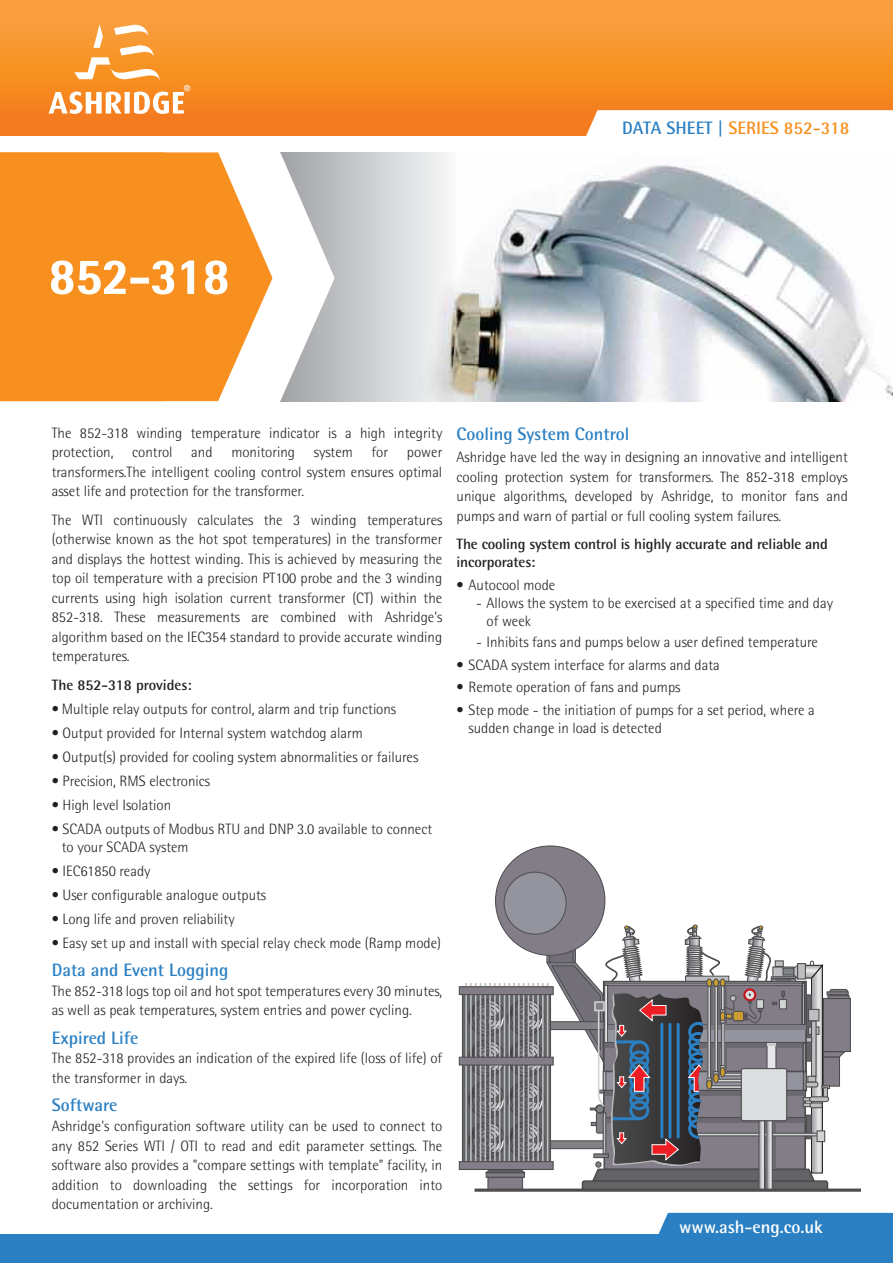
<style>
.page{position:relative;width:893px;height:1263px;background:#fff}
.page>*{position:absolute;margin:0;border:0;box-sizing:border-box;transform-origin:0 0}
.t1{font:700 49.5px "Rotis Semi Sans";color:#fff}
.t2{font:700 18px "Rotis Semi Sans";color:#2b80c3}
.t3{font:700 18px "Rotis Semi Sans";color:#f7901e}
.t4{font:700 18px "Rotis Semi Sans";color:#fff}
.t5{font:300 15px/19.5px "Rotis Semi Sans";color:#231f20}
.t6{font:700 15px/18px "Rotis Semi Sans";letter-spacing:-.01em;color:#231f20}
.s1{color:#2b80c3}
</style>
<div class="page">
<div style="left:0;top:0;width:893px;height:135px;background:linear-gradient(to bottom,#faa63e,#f47a16)"></div>
<div style="left:0;top:1235px;width:893px;height:28px;background:#2b80c3"></div>
<div style="left:657px;top:1213px;width:236px;height:22px;background:#2b80c3"></div>
<img style="left:46px;top:20px;width:148px;height:98px">
<svg style="left:586px;top:110px;width:307px;height:26px"></svg>
<svg style="left:335px;top:152px;width:558px;height:249px"></svg>
<div style="left:0;top:152px;width:204px;height:249px;background:#f7901e"></div>
<svg style="left:50px;top:260px;width:76px;height:35px"></svg>
<div style="left:130px;top:278px;width:19px;height:6px;border:2px solid #fff"></div>
<svg style="left:151px;top:260px;width:24px;height:35px"></svg>
<svg style="left:181px;top:260px;width:14px;height:35px"></svg>
<svg style="left:204px;top:152px;width:131px;height:249px"></svg>
<div style="left:495px;top:846px;width:110px;height:109px;background:#827d87;border-radius:50%"></div>
<div style="left:504px;top:872px;width:62px;height:62px;background:#93949e;border-radius:50%"></div>
<div style="left:504px;top:872px;width:63px;height:63px;border:1px solid #4d4d4f;border-radius:50%"></div>
<div style="left:582px;top:1181px;width:245px;height:9px;background:#636466;border-radius:2px"></div>
<div style="left:823px;top:998px;width:28px;height:54px;background:#827d87;border:1px solid #4d4d4f"></div>
<div style="left:829px;top:989px;width:19px;height:8px;border:1px solid #4d4d4f;border-radius:2px"></div>
<svg style="left:847px;top:995px;width:3px;height:4px"></svg>
<div style="left:462px;top:987px;width:89px;height:175px;background:#636466;border:1px solid #4d4d4f"></div>
<hr style="left:465px;top:983px;width:2px;height:178px;background:#bcbec0">
<div style="left:459px;top:986px;width:95px;height:9px;background:#827d87;border:1px solid #4d4d4f"></div>
<div style="left:459px;top:1057px;width:95px;height:8px;background:#827d87;border:1px solid #4d4d4f"></div>
<div style="left:459px;top:1161px;width:95px;height:9px;background:#827d87;border:1px solid #4d4d4f"></div>
<div style="left:487px;top:1177px;width:36px;height:14px;background:#827d87;border:1px solid #4d4d4f"></div>
<svg style="left:768px;top:1183px;width:3px;height:5px"></svg>
<div style="left:766px;top:1120px;width:7px;height:70px;border:1px solid #4d4d4f"></div>
<svg style="left:760px;top:1183px;width:3px;height:5px"></svg>
<div style="left:758px;top:1120px;width:7px;height:71px;border:1px solid #4d4d4f"></div>
<svg style="left:475px;top:1188px;width:386px;height:4px;fill:#4d4d4f"></svg>
<svg style="left:466px;top:925px;width:381px;height:258px"></svg>
<h1 class="t1" style="left:49px;top:246px;width:182px">852-318</h1>
<p class="t3" style="left:622px;top:117px;width:229px"><span class="s1">DATA SHEET |</span> SERIES 852-318</p>
<p class="t5" style="left:52px;top:423px;width:392px;text-align:justify">The 852-318 winding temperature indicator is a high integrity protection, control and monitoring system for power transformers.The intelligent cooling control system ensures optimal asset life and protection for the transformer.</p>
<p class="t5" style="left:52px;top:510px;width:392px;text-align:justify">The WTI continuously calculates the 3 winding temperatures (otherwise known as the hot spot temperatures) in the transformer and displays the hottest winding. This is achieved by measuring the top oil temperature with a precision PT100 probe and the 3 winding currents using high isolation current transformer (CT) within the 852-318. These measurements are combined with Ashridge's algorithm based on the IEC354 standard to provide accurate winding temperatures.</p>
<p class="t6" style="left:52px;top:676px;width:141px">The 852-318 provides:</p>
<p class="t5" style="left:52px;top:699px;width:346px">• Multiple relay outputs for control, alarm and trip functions</p>
<p class="t5" style="left:52px;top:723px;width:312px">• Output provided for Internal system watchdog alarm</p>
<p class="t5" style="left:52px;top:747px;width:368px">• Output(s) provided for cooling system abnormalities or failures</p>
<p class="t5" style="left:52px;top:771px;width:160px">• Precision, RMS electronics</p>
<p class="t5" style="left:52px;top:795px;width:121px">• High level Isolation</p>
<p class="t5" style="left:62px;top:820px;width:372px;line-height:18px;text-indent:-10px">• SCADA outputs of Modbus RTU and DNP 3.0 available to connect to your SCADA system</p>
<p class="t5" style="left:52px;top:861px;width:100px">• IEC61850 ready</p>
<p class="t5" style="left:52px;top:885px;width:216px">• User configurable analogue outputs</p>
<p class="t5" style="left:52px;top:909px;width:185px">• Long life and proven reliability</p>
<p class="t5" style="left:52px;top:933px;width:391px">• Easy set up and install with special relay check mode (Ramp mode)</p>
<p class="t2" style="left:52px;top:959px;width:178px">Data and Event Logging</p>
<p class="t5" style="left:52px;top:981px;width:392px">The 852-318 logs top oil and hot spot temperatures every 30 minutes, as well as peak temperatures, system entries and power cycling.</p>
<p class="t2" style="left:52px;top:1027px;width:88px">Expired Life</p>
<p class="t5" style="left:52px;top:1049px;width:392px">The 852-318 provides an indication of the expired life (loss of life) of the transformer in days.</p>
<p class="t2" style="left:52px;top:1094px;width:67px">Software</p>
<p class="t5" style="left:52px;top:1116px;width:392px;text-align:justify">Ashridge's configuration software utility can be used to connect to any 852 Series WTI / OTI to read and edit parameter settings. The software also provides a "compare settings with template" facility, in addition to downloading the settings for incorporation into documentation or archiving.</p>
<p class="t2" style="left:457px;top:423px;width:174px">Cooling System Control</p>
<p class="t5" style="left:457px;top:448px;width:393px;text-align:justify">Ashridge have led the way in designing an innovative and intelligent cooling protection system for transformers. The 852-318 employs unique algorithms, developed by Ashridge, to monitor fans and pumps and warn of partial or full cooling system failures.</p>
<p class="t6" style="left:457px;top:535px;width:373px">The cooling system control is highly accurate and reliable and incorporates:</p>
<p class="t5" style="left:457px;top:575px;width:100px">• Autocool mode</p>
<p class="t5" style="left:487px;top:594px;width:348px;line-height:18px;text-indent:-11px">- Allows the system to be exercised at a specified time and day of week</p>
<p class="t5" style="left:476px;top:632px;width:343px">- Inhibits fans and pumps below a user defined temperature</p>
<p class="t5" style="left:457px;top:655px;width:265px">• SCADA system interface for alarms and data</p>
<p class="t5" style="left:457px;top:677px;width:225px">• Remote operation of fans and pumps</p>
<p class="t5" style="left:468px;top:700px;width:348px;line-height:18px;text-indent:-12px">• Step mode - the initiation of pumps for a set period, where a sudden change in load is detected</p>
<p class="t4" style="left:679px;top:1216px;width:145px">www.ash-eng.co.uk</p>
</div>
